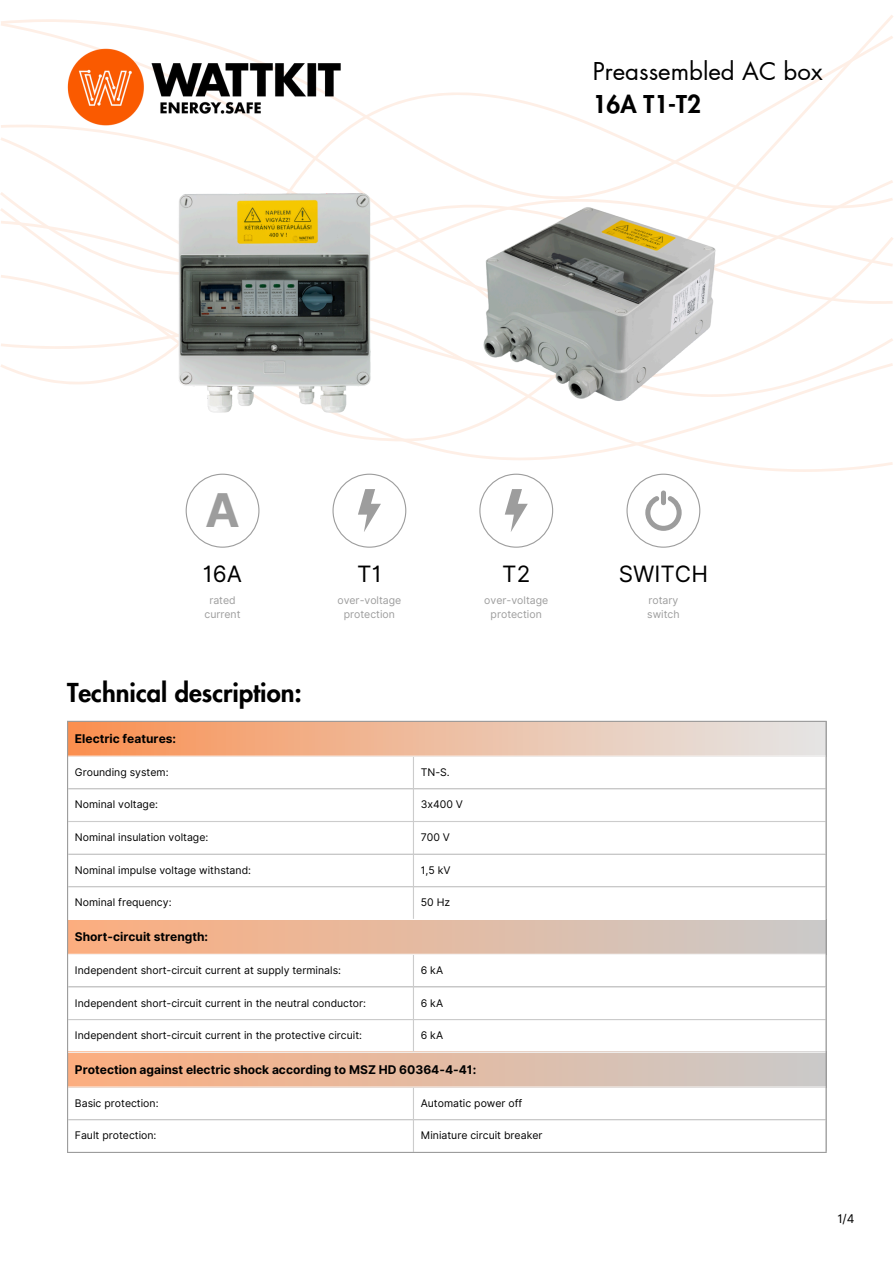
<style>
.page{position:relative;width:894px;height:1264px;background:#fff}
.page>*{position:absolute;margin:0;border:0;box-sizing:border-box;transform-origin:0 0}
.t1{font:700 46.5px "Inter";color:#9d9d9d}
.t2{font:800 25.5px "Futura LT Pro";color:#000}
.t3{font:24px/32.7px "Futura LT Pro";color:#000}
.t4{font:22.5px "Inter";color:#000}
.t5{font:700 12px "Inter";color:#000}
.t6{font:12px "Inter";color:#000}
.t7{font:10.5px "Inter";color:#000}
.t8{font:10.5px "Inter";color:#9d9d9d}
.s1{font-weight:800}
</style>
<div class="page">
<svg style="left:1px;top:199px;width:891px;height:76px"></svg>
<svg style="left:1px;top:18px;width:892px;height:181px"></svg>
<svg style="left:1px;top:275px;width:891px;height:186px"></svg>
<div style="left:67px;top:721px;width:759px;height:35px;background:linear-gradient(to right,#f99254,#e3e8eb)"></div>
<div style="left:67px;top:919px;width:759px;height:35px;background:linear-gradient(to right,#fcad7f,#cacac9)"></div>
<div style="left:67px;top:1051px;width:759px;height:36px;background:linear-gradient(to right,#fcad7f,#cacac9)"></div>
<hr style="left:67px;top:722px;width:1px;height:429px;background:#9d9d9d">
<hr style="left:825px;top:722px;width:1px;height:429px;background:#9d9d9d">
<hr style="left:67px;top:720px;width:759px;height:2px;background:#9d9d9d">
<hr style="left:67px;top:1151px;width:759px;height:1px;background:#9d9d9d">
<hr style="left:413px;top:756px;width:1px;height:162px;background:#ccc">
<hr style="left:413px;top:954px;width:1px;height:97px;background:#ccc">
<hr style="left:413px;top:1087px;width:1px;height:64px;background:#ccc">
<hr style="left:68px;top:788px;width:757px;height:1px;background:#ccc">
<hr style="left:68px;top:821px;width:757px;height:1px;background:#ccc">
<hr style="left:68px;top:853px;width:757px;height:1px;background:#ccc">
<hr style="left:68px;top:886px;width:757px;height:1px;background:#ccc">
<hr style="left:68px;top:986px;width:757px;height:1px;background:#ccc">
<hr style="left:68px;top:1019px;width:757px;height:1px;background:#ccc">
<hr style="left:68px;top:1119px;width:757px;height:1px;background:#ccc">
<hr style="left:68px;top:755px;width:757px;height:1px;background:#fff">
<hr style="left:68px;top:918px;width:757px;height:2px;background:#fff">
<hr style="left:68px;top:953px;width:757px;height:1px;background:#fff">
<hr style="left:68px;top:1051px;width:757px;height:1px;background:#fff">
<hr style="left:68px;top:1086px;width:757px;height:1px;background:#fff">
<img style="left:176px;top:192px;width:198px;height:223px">
<img style="left:67px;top:32px;width:274px;height:105px">
<img style="left:480px;top:203px;width:237px;height:201px">
<svg style="left:185px;top:473px;width:74px;height:74px"></svg>
<svg style="left:332px;top:473px;width:74px;height:74px"></svg>
<svg style="left:479px;top:473px;width:74px;height:74px"></svg>
<svg style="left:626px;top:473px;width:74px;height:74px"></svg>
<div style="left:660px;top:490px;width:5px;height:15px;background:#9d9d9d;border-radius:3px"></div>
<p class="t3" style="left:592px;top:56px;width:232px">Preassembled AC box<br><span class="s1">16A T1-T2</span></p>
<p class="t1" style="left:205px;top:482px;width:36px">A</p>
<p class="t4" style="left:203px;top:560px;width:41px">16A</p>
<p class="t4" style="left:357px;top:560px;width:26px">T1</p>
<p class="t4" style="left:502px;top:560px;width:30px">T2</p>
<p class="t8" style="left:209px;top:594px;width:28px">rated</p>
<p class="t8" style="left:204px;top:608px;width:38px">current</p>
<p class="t2" style="left:67px;top:681px;width:236px">Technical description:</p>
<p class="t8" style="left:337px;top:594px;width:65px">over-voltage</p>
<p class="t8" style="left:344px;top:608px;width:53px">protection</p>
<p class="t8" style="left:484px;top:594px;width:65px">over-voltage</p>
<p class="t8" style="left:490px;top:608px;width:53px">protection</p>
<p class="t5" style="left:75px;top:731px;width:103px">Electric features:</p>
<p class="t7" style="left:75px;top:765px;width:95px">Grounding system:</p>
<p class="t7" style="left:420px;top:765px;width:31px">TN-S.</p>
<h2 class="t7" style="left:75px;top:798px;width:85px">Nominal voltage:</h2>
<p class="t7" style="left:420px;top:798px;width:44px">3x400 V</p>
<p class="t7" style="left:75px;top:831px;width:135px">Nominal insulation voltage:</p>
<p class="t7" style="left:420px;top:831px;width:31px">700 V</p>
<p class="t7" style="left:75px;top:863px;width:178px">Nominal impulse voltage withstand:</p>
<p class="t7" style="left:420px;top:863px;width:31px">1,5 kV</p>
<h3 class="t7" style="left:75px;top:896px;width:98px">Nominal frequency:</h3>
<h3 class="t7" style="left:420px;top:896px;width:31px">50 Hz</h3>
<h3 class="t5" style="left:75px;top:929px;width:135px">Short-circuit strength:</h3>
<h3 class="t7" style="left:75px;top:963px;width:267px">Independent short-circuit current at supply terminals:</h3>
<p class="t7" style="left:420px;top:963px;width:24px">6 kA</p>
<p class="t7" style="left:75px;top:996px;width:293px">Independent short-circuit current in the neutral conductor:</p>
<p class="t7" style="left:420px;top:996px;width:24px">6 kA</p>
<p class="t7" style="left:75px;top:1029px;width:288px">Independent short-circuit current in the protective circuit:</p>
<p class="t7" style="left:420px;top:1029px;width:24px">6 kA</p>
<p class="t5" style="left:75px;top:1062px;width:402px">Protection against electric shock according to MSZ HD 60364-4-41:</p>
<p class="t7" style="left:75px;top:1096px;width:85px">Basic protection:</p>
<p class="t7" style="left:420px;top:1096px;width:103px">Automatic power off</p>
<h1 class="t7" style="left:75px;top:1129px;width:83px">Fault protection:</h1>
<p class="t7" style="left:420px;top:1129px;width:123px">Miniature circuit breaker</p>
<p class="t4" style="left:618px;top:560px;width:91px">SWITCH</p>
<p class="t8" style="left:648px;top:594px;width:31px">rotary</p>
<p class="t8" style="left:647px;top:608px;width:34px">switch</p>
<p class="t6" style="left:837px;top:1211px;width:19px">1/4</p>
</div>
